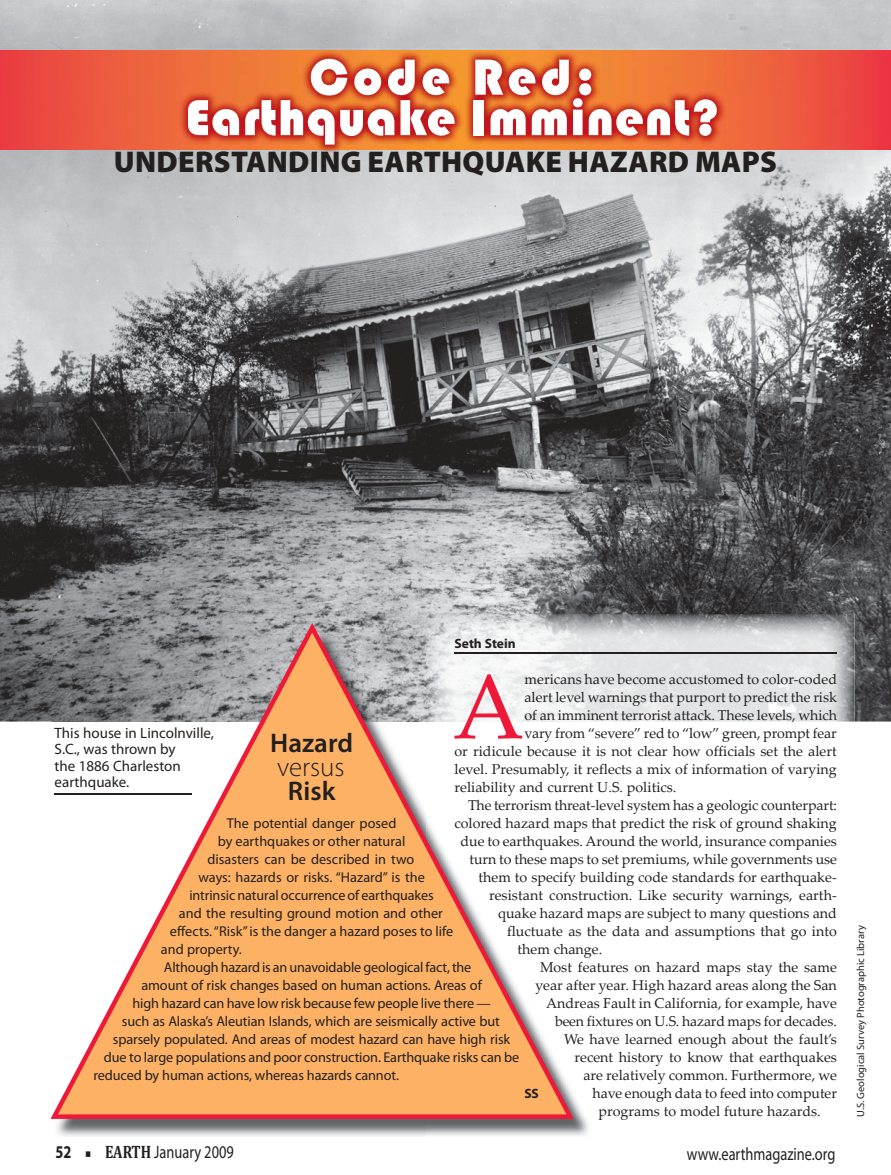
<style>
.page{position:relative;width:891px;height:1175px;background:#fff}
.page>*{position:absolute;margin:0;border:0;box-sizing:border-box;transform-origin:0 0}
.t1{font:91.8px "Palatino Linotype";color:#ee1939}
.t2{font:52.5px/40.5px "Bauhaus 93";letter-spacing:.01em;color:#fff;text-align:center}
.t3{font:900 30px "Myriad Pro";letter-spacing:.01em;color:#231f1f}
.t4{font:600 27px "Myriad Pro";color:#231f1f}
.t5{font:300 27px "Myriad Pro";color:#231f1f}
.t6{font:18px "Myriad Pro";color:#231f1f;scale:.8 1}
.t7{font:700 18px "Myriad Pro";color:#231f1f;scale:.8 1}
.t8{font:15px/16.5px "Myriad Pro";color:#231f1f}
.t9{font:14.25px "Palatino Linotype";color:#231f1f}
.t10{font:14.25px "Myriad Pro";letter-spacing:-.01em;color:#231f1f}
.t11{font:700 13.5px "Myriad Pro";color:#231f1f}
.t12{font:10.5px "Myriad Pro";color:#231f1f}
.s1{font-family:"Cambria";font-weight:700}
</style>
<div class="page">
<img style="left:0;top:0;width:891px;height:721px">
<img style="left:426px;top:614px;width:429px;height:108px">
<img style="left:0;top:51px;width:891px;height:98px">
<img style="left:53px;top:625px;width:538px;height:511px">
<svg style="left:51px;top:623px;width:523px;height:495px;fill:#fcb164"></svg>
<hr style="left:55px;top:792px;width:137px;height:2px;background:#231f1f">
<hr style="left:454px;top:652px;width:383px;height:1px;background:#231f1f">
<img style="left:177px;top:48px;width:548px;height:104px">
<h2 class="t2" style="left:185px;top:57px;width:536px">Code Red:<br>Earthquake Imminent?</h2>
<h3 class="t3" style="left:114px;top:142px;width:665px">UNDERSTANDING EARTHQUAKE HAZARD MAPS</h3>
<p class="t11" style="left:454px;top:635px;width:63px">SETH STEIN</p>
<h1 class="t1" style="left:453px;top:642px;width:73px">A</h1>
<p class="t9" style="left:525px;top:669px;width:314px">mericans have become accustomed to color-coded</p>
<p class="t9" style="left:525px;top:687px;width:314px">alert level warnings that purport to predict the risk</p>
<p class="t9" style="left:525px;top:705px;width:314px">of an imminent terrorist attack. These levels, which</p>
<p class="t9" style="left:525px;top:723px;width:314px">vary from “severe” red to “low” green, prompt fear</p>
<p class="t9" style="left:454px;top:741px;width:384px">or ridicule because it is not clear how officials set the alert</p>
<p class="t9" style="left:454px;top:759px;width:384px">level. Presumably, it reflects a mix of information of varying</p>
<p class="t9" style="left:454px;top:777px;width:224px">reliability and current U.S. politics.</p>
<p class="t9" style="left:468px;top:795px;width:371px">The terrorism threat-level system has a geologic counterpart:</p>
<p class="t9" style="left:454px;top:813px;width:384px">colored hazard maps that predict the risk of ground shaking</p>
<p class="t9" style="left:460px;top:831px;width:378px">due to earthquakes. Around the world, insurance companies</p>
<p class="t9" style="left:470px;top:849px;width:369px">turn to these maps to set premiums, while governments use</p>
<p class="t9" style="left:478px;top:867px;width:360px">them to specify building code standards for earthquake-</p>
<p class="t9" style="left:489px;top:885px;width:349px">resistant construction. Like security warnings, earth-</p>
<p class="t9" style="left:498px;top:903px;width:340px">quake hazard maps are subject to many questions and</p>
<p class="t9" style="left:507px;top:921px;width:331px">fluctuate as the data and assumptions that go into</p>
<p class="t9" style="left:518px;top:939px;width:86px">them change.</p>
<p class="t9" style="left:540px;top:957px;width:298px">Most features on hazard maps stay the same</p>
<p class="t9" style="left:536px;top:975px;width:303px">year after year. High hazard areas along the San</p>
<p class="t9" style="left:546px;top:993px;width:292px">Andreas Fault in California, for example, have</p>
<p class="t9" style="left:555px;top:1011px;width:283px">been fixtures on U.S. hazard maps for decades.</p>
<p class="t9" style="left:564px;top:1029px;width:274px">We have learned enough about the fault’s</p>
<p class="t9" style="left:575px;top:1047px;width:264px">recent history to know that earthquakes</p>
<p class="t9" style="left:584px;top:1065px;width:255px">are relatively common. Furthermore, we</p>
<p class="t9" style="left:592px;top:1083px;width:246px">have enough data to feed into computer</p>
<p class="t9" style="left:598px;top:1101px;width:224px">programs to model future hazards.</p>
<p class="t8" style="left:55px;top:724px;width:161px">This house in Lincolnville,<br>S.C., was thrown by<br>the 1886 Charleston earthquake.</p>
<h3 class="t4" style="left:270px;top:725px;width:84px">Hazard</h3>
<h3 class="t5" style="left:277px;top:750px;width:69px">versus</h3>
<h3 class="t4" style="left:288px;top:773px;width:49px">Risk</h3>
<p class="t10" style="left:227px;top:814px;width:171px">The potential danger posed</p>
<p class="t10" style="left:218px;top:832px;width:189px">by earthquakes or other natural</p>
<p class="t10" style="left:207px;top:850px;width:208px">disasters can be described in two</p>
<p class="t10" style="left:198px;top:868px;width:228px">ways: hazards or risks. “Hazard” is the</p>
<p class="t10" style="left:189px;top:886px;width:246px">intrinsic natural occurrence of earthquakes</p>
<p class="t10" style="left:179px;top:904px;width:265px">and the resulting ground motion and other</p>
<p class="t10" style="left:170px;top:922px;width:285px">effects. “Risk” is the danger a hazard poses to life</p>
<p class="t10" style="left:161px;top:940px;width:82px">and property.</p>
<p class="t10" style="left:164px;top:958px;width:309px">Although hazard is an unavoidable geological fact, the</p>
<p class="t10" style="left:141px;top:976px;width:342px">amount of risk changes based on human actions. Areas of</p>
<p class="t10" style="left:132px;top:994px;width:360px">high hazard can have low risk because few people live there —</p>
<p class="t10" style="left:122px;top:1012px;width:379px">such as Alaska’s Aleutian Islands, which are seismically active but</p>
<p class="t10" style="left:113px;top:1030px;width:399px">sparsely populated. And areas of modest hazard can have high risk</p>
<p class="t10" style="left:104px;top:1048px;width:417px">due to large populations and poor construction. Earthquake risks can be</p>
<p class="t10" style="left:93px;top:1066px;width:307px">reduced by human actions, whereas hazards cannot.</p>
<p class="t11" style="left:524px;top:1085px;width:16px">SS</p>
<p class="t7" style="left:56px;top:1140px;width:21px">52</p>
<p class="t6" style="left:86px;top:1141px;width:186px">■ <span class="s1">EARTH</span> January 2009</p>
<p class="t6" style="left:687px;top:1142px;width:187px">www.earthmagazine.org</p>
<p class="t12" style="left:854px;top:1116px;width:193px;rotate:-90deg">U.S. Geological Survey Photographic Library</p>
</div>
